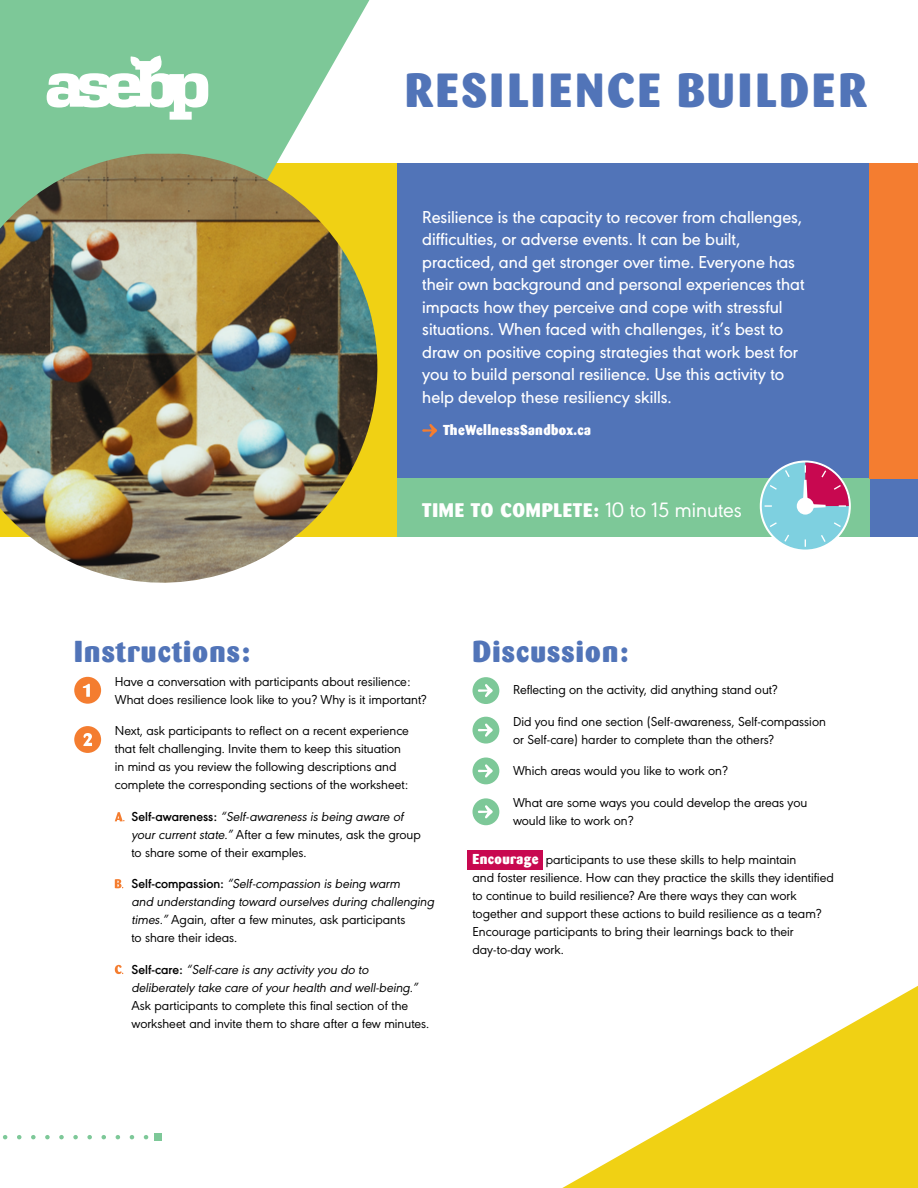
<style>
.page{position:relative;width:918px;height:1188px;background:#fff}
.page>*{position:absolute;margin:0;border:0;box-sizing:border-box;transform-origin:0 0}
.t1{font:800 47.4px "Barmeno";letter-spacing:.06em;color:#5174b8}
.t2{font:800 30px "Barmeno";letter-spacing:.04em;color:#5174b8}
.t3{font:800 19.5px "Barmeno";letter-spacing:.04em;color:#fff}
.t4{font:500 18px/22.5px "URW Geometric";color:#fff}
.t5{font:800 14.25px "Barmeno";letter-spacing:.025em;color:#fff}
.t6{font:13.5px/18px "URW Geometric";color:#000}
.t7{font:italic 13.5px/18px "URW Geometric";color:#000}
.s1{font-family:"URW Geometric";font-weight:400;font-size:21.6px}
.s2{font-weight:600}
.s3{font-style:italic}
.s4{font-weight:600;font-style:normal}
.s5{font-style:normal}
.s6{font-family:"Barmeno";font-weight:800;font-size:14.25px;color:#fff}
</style>
<div class="page">
<div style="left:467px;top:850px;width:76px;height:19px;background:#c80850"></div>
<svg style="left:0;top:0;width:369px;height:154px;background:#8fcfa6"></svg>
<svg style="left:3px;top:1135px;width:146px;height:4px"></svg>
<div style="left:155px;top:1134px;width:7px;height:7px;background:#7dc898"></div>
<div style="left:472px;top:677px;width:27px;height:27px;background:#7dc898;border-radius:50%"></div>
<svg style="left:478px;top:684px;width:15px;height:13px"></svg>
<div style="left:472px;top:717px;width:27px;height:27px;background:#7dc898;border-radius:50%"></div>
<svg style="left:478px;top:724px;width:15px;height:13px"></svg>
<div style="left:472px;top:758px;width:27px;height:26px;background:#7dc898;border-radius:50%"></div>
<svg style="left:478px;top:764px;width:15px;height:13px"></svg>
<div style="left:472px;top:798px;width:27px;height:27px;background:#7dc898;border-radius:50%"></div>
<svg style="left:478px;top:805px;width:15px;height:13px"></svg>
<svg style="left:47px;top:56px;width:161px;height:64px"></svg>
<div style="left:397px;top:163px;width:521px;height:374px;background:#5174b8"></div>
<div style="left:397px;top:478px;width:472px;height:59px;background:#7dc898"></div>
<div style="left:74px;top:677px;width:27px;height:27px;background:#f47d30;border-radius:50%"></div>
<svg style="left:83px;top:684px;width:7px;height:13px"></svg>
<div style="left:74px;top:726px;width:27px;height:27px;background:#f47d30;border-radius:50%"></div>
<svg style="left:83px;top:733px;width:9px;height:13px"></svg>
<svg style="left:115px;top:812px;width:10px;height:9px"></svg>
<svg style="left:115px;top:879px;width:8px;height:9px"></svg>
<svg style="left:115px;top:965px;width:8px;height:9px"></svg>
<img style="left:0;top:154px;width:397px;height:429px">
<svg style="left:562px;top:986px;width:356px;height:202px"></svg>
<div style="left:869px;top:163px;width:49px;height:315px;background:#f47d30"></div>
<div style="left:761px;top:462px;width:89px;height:89px;background:#7ed0e0;border-radius:50%"></div>
<div style="left:760px;top:461px;width:91px;height:91px;border:2px solid #fff;border-radius:50%"></div>
<svg style="left:765px;top:505px;width:7px;height:2px"></svg>
<svg style="left:768px;top:484px;width:9px;height:6px"></svg>
<svg style="left:821px;top:522px;width:21px;height:22px"></svg>
<svg style="left:785px;top:470px;width:5px;height:7px"></svg>
<svg style="left:768px;top:522px;width:21px;height:21px"></svg>
<div style="left:797px;top:497px;width:17px;height:18px;background:#fff;border-radius:50%"></div>
<svg style="left:799px;top:463px;width:50px;height:46px"></svg>
<svg style="left:422px;top:424px;width:15px;height:13px"></svg>
<h1 class="t1" style="left:405px;top:61px;width:463px">RESILIENCE BUILDER</h1>
<p class="t4" style="left:422px;top:204px;width:384px">Resilience is the capacity to recover from challenges, difficulties, or adverse events. It can be built, practiced, and get stronger over time. Everyone has their own background and personal experiences that impacts how they perceive and cope with stressful situations. When faced with challenges, it’s best to draw on positive coping strategies that work best for you to build personal resilience. Use this activity to help develop these resiliency skills.</p>
<p class="t5" style="left:443px;top:421px;width:149px">TheWellnessSandbox.ca</p>
<h3 class="t3" style="left:422px;top:498px;width:321px">TIME TO COMPLETE: <span class="s1">10 to 15 minutes</span></h3>
<h2 class="t2" style="left:74px;top:632px;width:177px">Instructions:</h2>
<p class="t6" style="left:115px;top:671px;width:313px">Have a conversation with participants about resilience:<br>What does resilience look like to you? Why is it important?</p>
<p class="t6" style="left:115px;top:721px;width:296px">Next, ask participants to reflect on a recent experience that felt challenging. Invite them to keep this situation in mind as you review the following descriptions and complete the corresponding sections of the worksheet:</p>
<p class="t6" style="left:131px;top:806px;width:291px"><span class="s2">Self-awareness:</span> <span class="s3">“Self-awareness is being aware of your current state.”</span> After a few minutes, ask the group to share some of their examples.</p>
<p class="t7" style="left:131px;top:874px;width:304px"><span class="s4">Self-compassion:</span> “Self-compassion is being warm<br>and understanding toward ourselves during challenging times.” <span class="s5">Again, after a few minutes, ask participants<br>to share their ideas.</span></p>
<p class="t7" style="left:131px;top:959px;width:288px"><span class="s4">Self-care:</span> “Self-care is any activity you do to deliberately take care of your health and well-being.”</p>
<p class="t6" style="left:131px;top:995px;width:299px">Ask participants to complete this final section of the worksheet and invite them to share after a few minutes.</p>
<h2 class="t2" style="left:472px;top:632px;width:157px">Discussion:</h2>
<p class="t6" style="left:513px;top:680px;width:266px">Reflecting on the activity, did anything stand out?</p>
<p class="t6" style="left:513px;top:711px;width:314px">Did you find one section (Self-awareness, Self-compassion or Self-care) harder to complete than the others?</p>
<p class="t6" style="left:513px;top:761px;width:216px">Which areas would you like to work on?</p>
<p class="t6" style="left:513px;top:792px;width:296px">What are some ways you could develop the areas you would like to work on?</p>
<p class="t6" style="left:472px;top:850px;width:363px"><span class="s6">Encourage</span> participants to use these skills to help maintain<br>and foster resilience. How can they practice the skills they identified to continue to build resilience? Are there ways they can work together and support these actions to build resilience as a team?<br>Encourage participants to bring their learnings back to their day-to-day work.</p>
</div>
